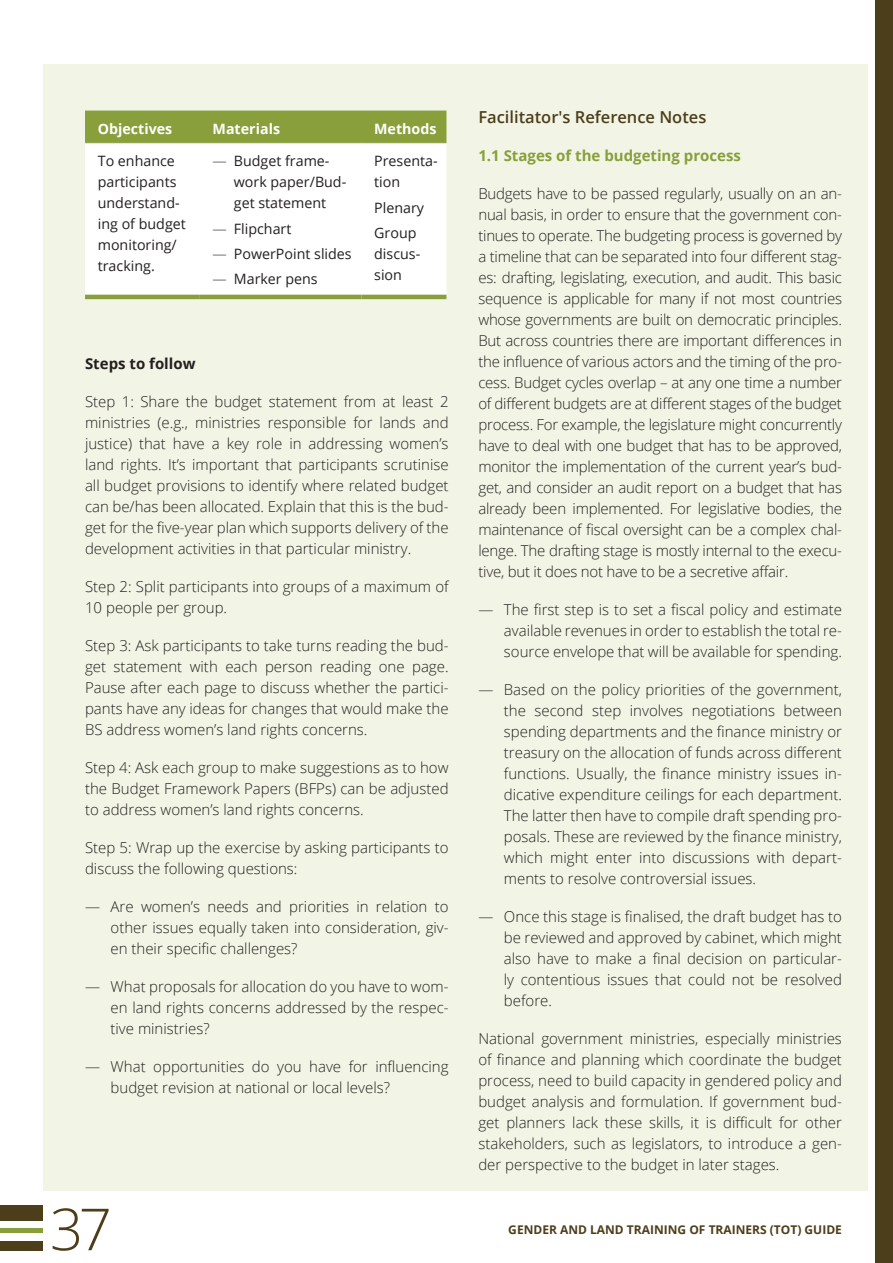
<style>
.page{position:relative;width:893px;height:1263px;background:#fff}
.page>*{position:absolute;margin:0;border:0;box-sizing:border-box;transform-origin:0 0}
.t1{font:300 58.05px "Open Sans";color:#4d3e1b}
.t2{font:600 16.5px "Open Sans";color:#4d3e1b}
.t3{font:300 15px/21px "Open Sans";color:#231f20;text-align:justify}
.t4{font:700 15px "Open Sans";color:#889f3b}
.t5{font:700 15px "Open Sans";color:#231f20}
.t6{font:14.25px/21px "Open Sans";color:#231f20}
.t7{font:700 14.25px "Open Sans";color:#fff}
.t8{font:700 12px "Open Sans";color:#4d3e1b}
.s1{font-weight:300}
</style>
<div class="page">
<div style="left:43px;top:64px;width:824px;height:1127px;background:#f2f5e5"></div>
<div style="left:876px;top:0;width:17px;height:1263px;background:#4d3e1b"></div>
<div style="left:0;top:1241px;width:43px;height:9px;background:#4d3e1b"></div>
<div style="left:0;top:1205px;width:43px;height:15px;background:#4d3e1b"></div>
<hr style="left:0;top:1228px;width:43px;height:4px;background:#889f3b">
<div style="left:85px;top:111px;width:361px;height:31px;background:#889f3b"></div>
<div style="left:85px;top:143px;width:361px;height:152px;background:#fff"></div>
<hr style="left:85px;top:142px;width:115px;height:1px;background:#889f3b">
<hr style="left:200px;top:142px;width:161px;height:1px;background:#889f3b">
<hr style="left:361px;top:142px;width:85px;height:1px;background:#889f3b">
<hr style="left:85px;top:295px;width:115px;height:4px;background:#889f3b">
<hr style="left:200px;top:295px;width:161px;height:4px;background:#889f3b">
<hr style="left:361px;top:295px;width:85px;height:4px;background:#889f3b">
<p class="t7" style="left:98px;top:119px;width:76px">Objectives</p>
<p class="t7" style="left:213px;top:119px;width:69px">Materials</p>
<p class="t7" style="left:374px;top:119px;width:64px">Methods</p>
<p class="t6" style="left:98px;top:150px;width:90px">To enhance participants understand&shy;ing of budget monitoring/ tracking.</p>
<p class="t6" style="left:234px;top:150px;width:114px;text-indent:-21px"><span class="s1">—</span> Budget frame&shy;work paper/Bud&shy;get statement</p>
<p class="t6" style="left:374px;top:150px;width:65px">Presenta&shy;tion</p>
<p class="t6" style="left:374px;top:195px;width:51px;line-height:25.2px">Plenary<br>Group</p>
<p class="t6" style="left:374px;top:243px;width:48px">discus&shy;sion</p>
<p class="t6" style="left:213px;top:218px;width:80px"><span class="s1">—</span> Flipchart</p>
<p class="t6" style="left:213px;top:243px;width:141px"><span class="s1">—</span> PowerPoint slides</p>
<p class="t6" style="left:213px;top:268px;width:107px"><span class="s1">—</span> Marker pens</p>
<p class="t5" style="left:85px;top:353px;width:112px">Steps to follow</p>
<p class="t3" style="left:85px;top:391px;width:365px">Step 1: Share the budget statement from at least 2 ministries (e.g., ministries responsible for lands and justice) that have a key role in addressing women’s land rights. It’s important that participants scrutinise all budget provisions to identify where related budget can be/has been allocated. Explain that this is the bud&shy;get for the five-year plan which supports delivery of the development activities in that particular ministry.</p>
<p class="t3" style="left:85px;top:576px;width:365px">Step 2: Split participants into groups of a maximum of<br>10 people per group.</p>
<p class="t3" style="left:85px;top:635px;width:365px">Step 3: Ask participants to take turns reading the bud&shy;get statement with each person reading one page.<br>Pause after each page to discuss whether the partici&shy;pants have any ideas for changes that would make the BS address women’s land rights concerns.</p>
<p class="t3" style="left:85px;top:757px;width:365px">Step 4: Ask each group to make suggestions as to how the Budget Framework Papers (BFPs) can be adjusted to address women’s land rights concerns.</p>
<p class="t3" style="left:85px;top:837px;width:365px">Step 5: Wrap up the exercise by asking participants to discuss the following questions:</p>
<p class="t3" style="left:111px;top:896px;width:340px;text-indent:-26px">— Are women’s needs and priorities in relation to other issues equally taken into consideration, giv&shy;en their specific challenges?</p>
<p class="t3" style="left:111px;top:976px;width:340px;text-indent:-26px">— What proposals for allocation do you have to wom&shy;en land rights concerns addressed by the respec&shy;tive ministries?</p>
<p class="t3" style="left:111px;top:1056px;width:340px;text-indent:-26px">— What opportunities do you have for influencing budget revision at national or local levels?</p>
<h1 class="t1" style="left:50px;top:1189px;width:63px">37</h1>
<p class="t2" style="left:478px;top:106px;width:230px">Facilitator's Reference Notes</p>
<p class="t4" style="left:478px;top:145px;width:264px">1.1 Stages of the budgeting process</p>
<p class="t3" style="left:478px;top:183px;width:365px">Budgets have to be passed regularly, usually on an an&shy;nual basis, in order to ensure that the government con&shy;tinues to operate. The budgeting process is governed by a timeline that can be separated into four different stag&shy;es: drafting, legislating, execution, and audit. This basic sequence is applicable for many if not most countries whose governments are built on democratic principles.<br>But across countries there are important differences in the influence of various actors and the timing of the pro&shy;cess. Budget cycles overlap – at any one time a number of different budgets are at different stages of the budget process. For example, the legislature might concurrently have to deal with one budget that has to be approved, monitor the implementation of the current year’s bud&shy;get, and consider an audit report on a budget that has already been implemented. For legislative bodies, the maintenance of fiscal oversight can be a complex chal&shy;lenge. The drafting stage is mostly internal to the execu&shy;tive, but it does not have to be a secretive affair.</p>
<p class="t3" style="left:504px;top:599px;width:340px;text-indent:-26px">— The first step is to set a fiscal policy and estimate available revenues in order to establish the total re&shy;source envelope that will be available for spending.</p>
<p class="t3" style="left:504px;top:679px;width:340px;text-indent:-26px">— Based on the policy priorities of the government, the second step involves negotiations between spending departments and the finance ministry or treasury on the allocation of funds across different functions. Usually, the finance ministry issues in&shy;dicative expenditure ceilings for each department.<br>The latter then have to compile draft spending pro&shy;posals. These are reviewed by the finance ministry, which might enter into discussions with depart&shy;ments to resolve controversial issues.</p>
<p class="t3" style="left:504px;top:906px;width:340px;text-indent:-26px">— Once this stage is finalised, the draft budget has to be reviewed and approved by cabinet, which might also have to make a final decision on particular&shy;ly contentious issues that could not be resolved before.</p>
<p class="t3" style="left:478px;top:1028px;width:365px">National government ministries, especially ministries of finance and planning which coordinate the budget process, need to build capacity in gendered policy and budget analysis and formulation. If government bud&shy;get planners lack these skills, it is difficult for other stakeholders, such as legislators, to introduce a gen&shy;der perspective to the budget in later stages.</p>
<p class="t8" style="left:508px;top:1221px;width:335px">GENDER AND LAND TRAINING OF TRAINERS (TOT) GUIDE</p>
</div>
